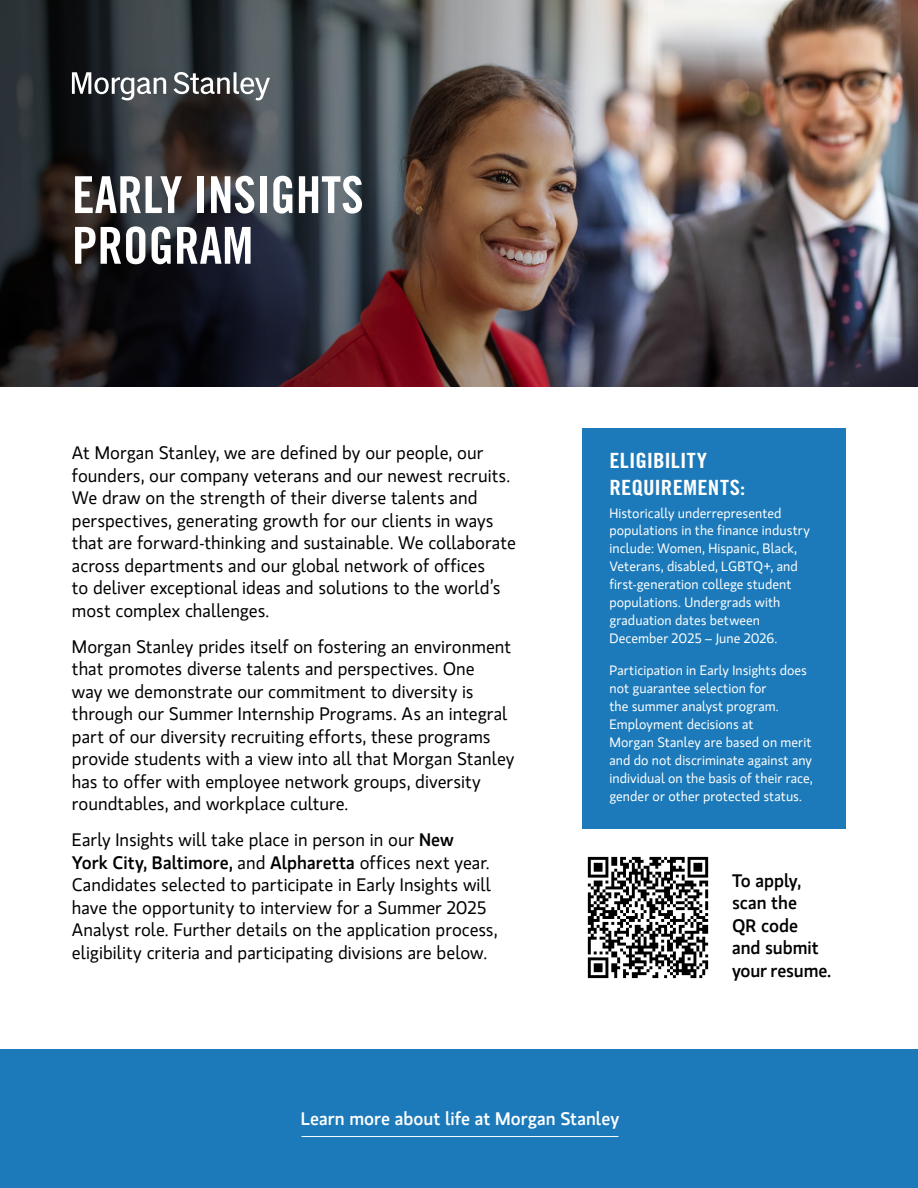
<style>
.page{position:relative;width:918px;height:1188px;background:#fff}
.page>*{position:absolute;margin:0;border:0;box-sizing:border-box;transform-origin:0 0}
.t1{font:51px/50.7px "Trade Gothic LT Std Bd Cn 20";color:#fff}
.t2{font:21px/27px "Trade Gothic LT Std Bd Cn 20";letter-spacing:.01em;color:#fff;scale:1.1 1}
.t3{font:18px/22.5px "MS Gloriola II Std";color:#000}
.t4{font:500 18px/22.5px "MS Gloriola II Std";color:#000}
.t5{font:500 18px "MS Gloriola II Std";color:#fff}
.t6{font:13.5px/18px "MS Gloriola II Std";letter-spacing:.005em;color:#fff}
.s1{font-weight:500}
</style>
<div class="page">
<img style="left:648px;top:0;width:270px;height:387px">
<img style="left:0;top:0;width:648px;height:387px">
<div style="left:0;top:1050px;width:918px;height:138px;background:#1c7aba"></div>
<div style="left:582px;top:428px;width:264px;height:400px;background:#1c7aba"></div>
<img style="left:587px;top:856px;width:122px;height:123px">
<svg style="left:72px;top:72px;width:198px;height:28px"></svg>
<hr style="left:302px;top:1136px;width:316px;height:1px;background:#fff">
<h1 class="t1" style="left:72px;top:169px;width:293px">EARLY INSIGHTS<br>PROGRAM</h1>
<p class="t3" style="left:72px;top:441px;width:446px">At Morgan Stanley, we are defined by our people, our founders, our company veterans and our newest recruits.<br>We draw on the strength of their diverse talents and perspectives, generating growth for our clients in ways that are forward-thinking and sustainable. We collaborate across departments and our global network of offices<br>to deliver exceptional ideas and solutions to the world’s most complex challenges.</p>
<p class="t3" style="left:72px;top:635px;width:444px">Morgan Stanley prides itself on fostering an environment that promotes diverse talents and perspectives. One<br>way we demonstrate our commitment to diversity is through our Summer Internship Programs. As an integral part of our diversity recruiting efforts, these programs provide students with a view into all that Morgan Stanley has to offer with employee network groups, diversity roundtables, and workplace culture.</p>
<p class="t3" style="left:72px;top:828px;width:427px">Early Insights will take place in person in our <span class="s1">New<br>York City, Baltimore,</span> and <span class="s1">Alpharetta</span> offices next year.<br>Candidates selected to participate in Early Insights will have the opportunity to interview for a Summer 2025<br>Analyst role. Further details on the application process, eligibility criteria and participating divisions are below.</p>
<p class="t2" style="left:609px;top:447px;width:125px">ELIGIBILITY<br>REQUIREMENTS:</p>
<p class="t6" style="left:609px;top:503px;width:202px">Historically underrepresented populations in the finance industry include: Women, Hispanic, Black,<br>Veterans, disabled, LGBTQ+, and first-generation college student populations. Undergrads with graduation dates between<br>December 2025 – June 2026.</p>
<p class="t6" style="left:609px;top:661px;width:205px">Participation in Early Insights does not guarantee selection for<br>the summer analyst program.<br>Employment decisions at<br>Morgan Stanley are based on merit and do not discriminate against any individual on the basis of their race, gender or other protected status.</p>
<p class="t4" style="left:732px;top:868px;width:101px">To apply, scan the<br>QR code<br>and submit your resume.</p>
<p class="t5" style="left:301px;top:1106px;width:320px">Learn more about life at Morgan Stanley</p>
</div>
